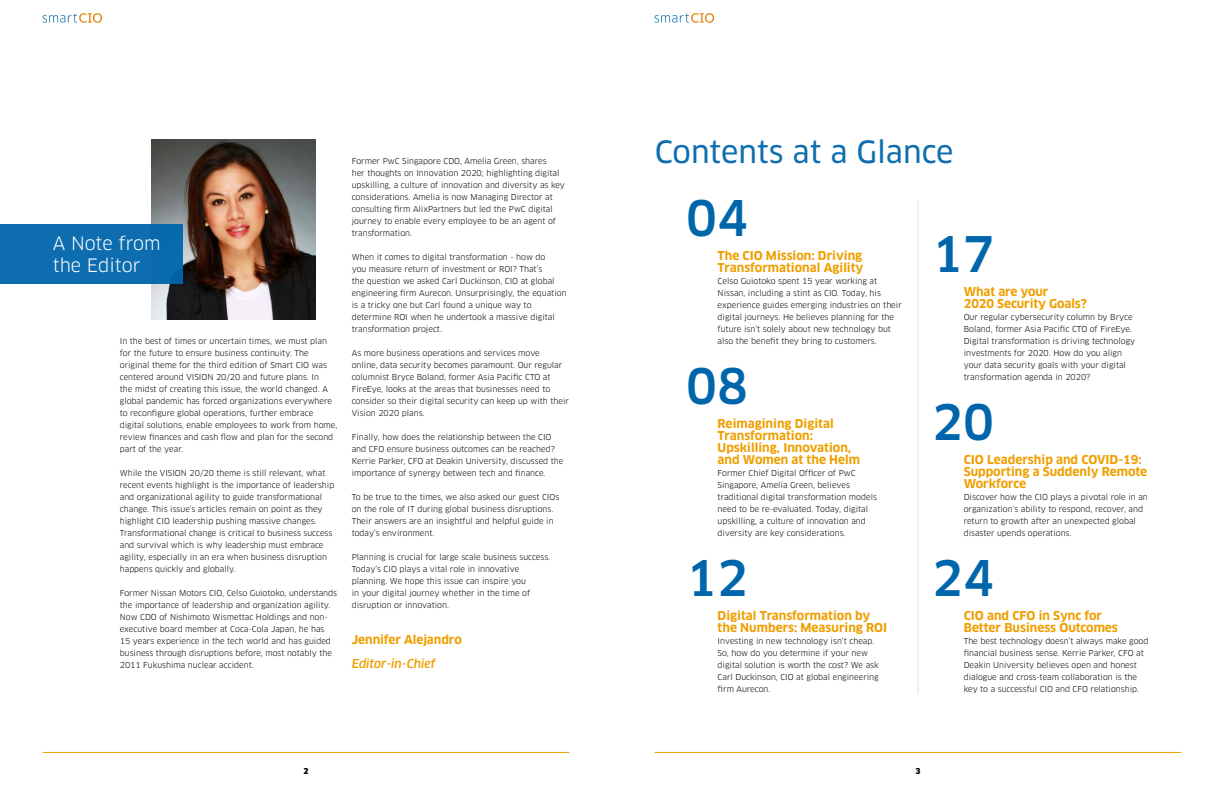
<style>
.page{position:relative;width:1224px;height:792px;background:#fff}
.page>*{position:absolute;margin:0;border:0;box-sizing:border-box;transform-origin:0 0}
.t1{font:500 48px "Clan Pro";color:#0066ab}
.t2{font:30px "Clan Pro News";color:#0066ab}
.t3{font:18px/21.6px "Clan Pro";color:#fff}
.t4{font:700 12px/12px "Clan Pro";color:#ef9f00}
.t5{font:italic 500 12px "Clan Pro";letter-spacing:-.01em;color:#ef9f00}
.t6{font:8px/12px "Clan Pro";color:#000}
.t7{font:900 8px "Clan Pro";color:#000}
</style>
<div class="page">
<hr style="left:43px;top:752px;width:526px;height:1px;background:#ef9f00">
<hr style="left:655px;top:752px;width:526px;height:1px;background:#ef9f00">
<svg style="left:43px;top:13px;width:59px;height:10px"></svg>
<svg style="left:655px;top:13px;width:59px;height:10px"></svg>
<img style="left:151px;top:140px;width:165px;height:180px">
<div style="left:0;top:224px;width:183px;height:60px;background:#0d6daf"></div>
<hr style="left:918px;top:200px;width:1px;height:493px;background:#e1e1e1">
<h3 class="t3" style="left:53px;top:233px;width:110px">A Note from the Editor</h3>
<p class="t6" style="left:120px;top:335px;width:219px">In the best of times or uncertain times, we must plan for the future to ensure business continuity. The original theme for the third edition of Smart CIO was centered around VISION 20/20 and future plans. In<br>the midst of creating this issue, the world changed. A global pandemic has forced organizations everywhere to reconfigure global operations, further embrace digital solutions, enable employees to work from home, review finances and cash flow and plan for the second part of the year.</p>
<p class="t6" style="left:120px;top:467px;width:216px">While the VISION 20/20 theme is still relevant, what recent events highlight is the importance of leadership and organizational agility to guide transformational change. This issue’s articles remain on point as they highlight CIO leadership pushing massive changes.<br>Transformational change is critical to business success and survival which is why leadership must embrace agility, especially in an era when business disruption happens quickly and globally.</p>
<p class="t6" style="left:120px;top:587px;width:219px">Former Nissan Motors CIO, Celso Guiotoko, understands the importance of leadership and organization agility.<br>Now CDO of Nishimoto Wismettac Holdings and non&shy;executive board member at Coca-Cola Japan, he has<br>15 years experience in the tech world and has guided business through disruptions before, most notably the 2011 Fukushima nuclear accident.</p>
<p class="t6" style="left:352px;top:155px;width:215px">Former PwC Singapore CDO, Amelia Green, shares<br>her thoughts on Innovation 2020; highlighting digital upskilling, a culture of innovation and diversity as key considerations. Amelia is now Managing Director at consulting firm AlixPartners but led the PwC digital journey to enable every employee to be an agent of transformation.</p>
<p class="t6" style="left:352px;top:251px;width:216px">When it comes to digital transformation - how do<br>you measure return of investment or ROI? That’s<br>the question we asked Carl Duckinson, CIO at global engineering firm Aurecon. Unsurprisingly, the equation is a tricky one but Carl found a unique way to determine ROI when he undertook a massive digital transformation project.</p>
<p class="t6" style="left:352px;top:347px;width:219px">As more business operations and services move<br>online, data security becomes paramount. Our regular columnist Bryce Boland, former Asia Pacific CTO at FireEye, looks at the areas that businesses need to consider so their digital security can keep up with their Vision 2020 plans.</p>
<p class="t6" style="left:352px;top:431px;width:213px">Finally, how does the relationship between the CIO and CFO ensure business outcomes can be reached?<br>Kerrie Parker, CFO at Deakin University, discussed the importance of synergy between tech and finance.</p>
<p class="t6" style="left:352px;top:491px;width:209px">To be true to the times, we also asked our guest CIOs on the role of IT during global business disruptions.<br>Their answers are an insightful and helpful guide in today’s environment.</p>
<p class="t6" style="left:352px;top:551px;width:200px">Planning is crucial for large scale business success.<br>Today’s CIO plays a vital role in innovative planning. We hope this issue can inspire you<br>in your digital journey whether in the time of disruption or innovation.</p>
<h3 class="t4" style="left:352px;top:633px;width:112px">Jennifer Alejandro</h3>
<h3 class="t5" style="left:352px;top:656px;width:85px">Editor-in-Chief</h3>
<h2 class="t2" style="left:655px;top:135px;width:301px">Contents at a Glance</h2>
<h1 class="t1" style="left:686px;top:190px;width:63px">04</h1>
<h3 class="t4" style="left:718px;top:249px;width:147px">The CIO Mission: Driving<br>Transformational Agility</h3>
<p class="t6" style="left:718px;top:275px;width:186px">Celso Guiotoko spent 15 year working at Nissan, including a stint as CIO. Today, his experience guides emerging industries on their digital journeys. He believes planning for the future isn’t solely about new technology but also the benefit they bring to customers.</p>
<h1 class="t1" style="left:686px;top:358px;width:63px">08</h1>
<h3 class="t4" style="left:718px;top:417px;width:144px">Reimagining Digital<br>Transformation:<br>Upskilling, Innovation, and Women at the Helm</h3>
<p class="t6" style="left:718px;top:467px;width:161px">Former Chief Digital Officer of PwC Singapore, Amelia Green, believes traditional digital transformation models need to be re-evaluated. Today, digital upskilling, a culture of innovation and diversity are key considerations.</p>
<h1 class="t1" style="left:686px;top:550px;width:63px">12</h1>
<h3 class="t4" style="left:718px;top:609px;width:171px">Digital Transformation by the Numbers: Measuring ROI</h3>
<p class="t6" style="left:718px;top:635px;width:163px">Investing in new technology isn’t cheap.<br>So, how do you determine if your new digital solution is worth the cost? We ask Carl Duckinson, CIO at global engineering firm Aurecon.</p>
<h1 class="t1" style="left:932px;top:226px;width:63px">17</h1>
<h3 class="t4" style="left:964px;top:285px;width:125px">What are your<br>2020 Security Goals?</h3>
<p class="t6" style="left:964px;top:311px;width:173px">Our regular cybersecurity column by Bryce Boland, former Asia Pacific CTO of FireEye.<br>Digital transformation is driving technology investments for 2020. How do you align your data security goals with your digital transformation agenda in 2020?</p>
<h1 class="t1" style="left:932px;top:394px;width:63px">20</h1>
<h3 class="t4" style="left:964px;top:453px;width:185px">CIO Leadership and COVID-19:<br>Supporting a Suddenly Remote<br>Workforce</h3>
<p class="t6" style="left:964px;top:491px;width:186px">Discover how the CIO plays a pivotal role in an organization’s ability to respond, recover, and return to growth after an unexpected global disaster upends operations.</p>
<h1 class="t1" style="left:932px;top:550px;width:63px">24</h1>
<h3 class="t4" style="left:964px;top:609px;width:156px">CIO and CFO in Sync for<br>Better Business Outcomes</h3>
<p class="t6" style="left:964px;top:635px;width:186px">The best technology doesn’t always make good financial business sense. Kerrie Parker, CFO at Deakin University believes open and honest dialogue and cross-team collaboration is the key to a successful CIO and CFO relationship.</p>
<p class="t7" style="left:303px;top:766px;width:7px">2</p>
<p class="t7" style="left:915px;top:766px;width:7px">3</p>
</div>
